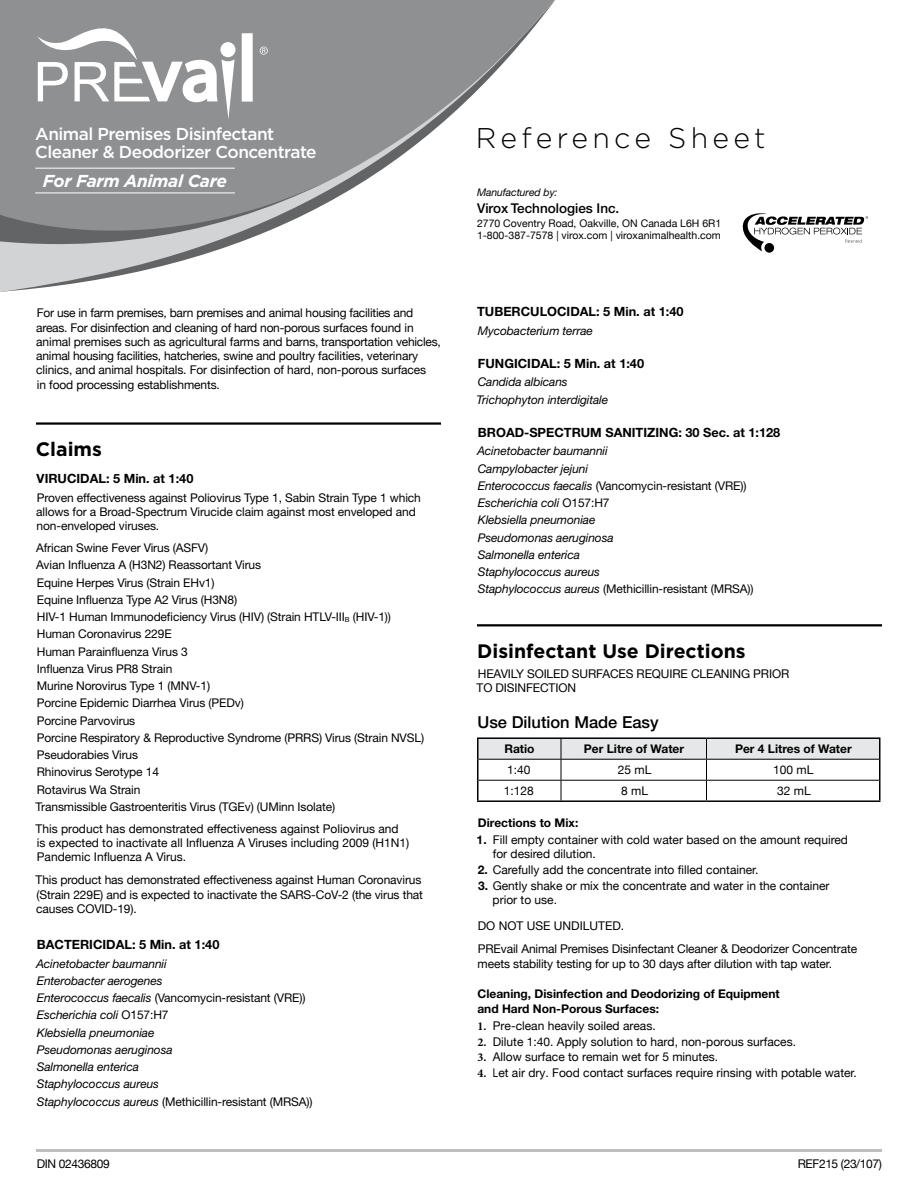
<style>
.page{position:relative;width:918px;height:1188px;background:#fff}
.page>*{position:absolute;margin:0;border:0;box-sizing:border-box;transform-origin:0 0}
.t1{font:300 28.5px "Gotham";letter-spacing:.15em;color:#000}
.t2{font:700 19.5px "Gotham";color:#000}
.t3{font:500 17.25px/18px "Gotham";letter-spacing:-.03em;color:#fff}
.t4{font:italic 700 17.25px "Gotham";letter-spacing:-.02em;color:#fff}
.t5{font:500 16.5px "Helvetica Neue";color:#000}
.t6{font:500 13.5px "Helvetica Neue";color:#000}
.t7{font:700 12.75px "Helvetica Neue";color:#000}
.t8{font:12px/14.2px "Helvetica Neue";letter-spacing:-.01em;color:#000}
.t9{font:12px/17.2px "Helvetica Neue";letter-spacing:-.01em;color:#000}
.t10{font:italic 12px/17.2px "Helvetica Neue";letter-spacing:-.01em;color:#000}
.t11{font:700 12px/14.2px "Helvetica Neue";color:#000}
.t12{font:12px "Helvetica Neue";letter-spacing:-.03em;color:#000}
.t13{font:10.5px/12px "Helvetica Neue";color:#000}
.t14{font:italic 10.5px "Helvetica Neue";letter-spacing:-.01em;color:#000}
.s1{font-style:normal}
.s2{font-weight:700}
.s3{font-family:"Minion Pro";font-weight:700}
.s4{font-family:"Arial Narrow"}
</style>
<div class="page">
<hr style="left:36px;top:1149px;width:846px;height:3px;background:#bcbec0">
<svg style="left:0;top:1px;width:554px;height:291px;fill:#8e9092"></svg>
<hr style="left:35px;top:168px;width:200px;height:1px;background:#fff">
<hr style="left:35px;top:193px;width:200px;height:1px;background:#fff">
<hr style="left:36px;top:422px;width:405px;height:3px;background:#000">
<hr style="left:477px;top:624px;width:405px;height:2px;background:#000">
<hr style="left:477px;top:737px;width:84px;height:2px;background:#000">
<hr style="left:561px;top:737px;width:145px;height:2px;background:#000">
<hr style="left:706px;top:737px;width:174px;height:2px;background:#000">
<hr style="left:477px;top:800px;width:84px;height:2px;background:#000">
<hr style="left:561px;top:800px;width:145px;height:2px;background:#000">
<hr style="left:706px;top:800px;width:174px;height:2px;background:#000">
<svg style="left:477px;top:738px;width:403px;height:62px"></svg>
<svg style="left:242px;top:33px;width:11px;height:69px"></svg>
<svg style="left:37px;top:28px;width:198px;height:91px"></svg>
<svg style="left:260px;top:47px;width:8px;height:8px"></svg>
<svg style="left:742px;top:213px;width:126px;height:38px"></svg>
<h3 class="t3" style="left:35px;top:125px;width:283px">Animal Premises Disinfectant<br>Cleaner &amp; Deodorizer Concentrate</h3>
<h3 class="t4" style="left:43px;top:169px;width:186px">For Farm Animal Care</h3>
<p class="t8" style="left:36px;top:307px;width:406px">For use in farm premises, barn premises and animal housing facilities and areas. For disinfection and cleaning of hard non-porous surfaces found in animal premises such as agricultural farms and barns, transportation vehicles, animal housing facilities, hatcheries, swine and poultry facilities, veterinary clinics, and animal hospitals. For disinfection of hard, non-porous surfaces<br>in food processing establishments.</p>
<h2 class="t2" style="left:36px;top:436px;width:68px">Claims</h2>
<p class="t7" style="left:37px;top:471px;width:158px">VIRUCIDAL: 5 Min. at 1:40</p>
<p class="t9" style="left:36px;top:490px;width:386px;line-height:14.2px">Proven effectiveness against Poliovirus Type 1, Sabin Strain Type 1 which allows for a Broad-Spectrum Virucide claim against most enveloped and non-enveloped viruses.</p>
<p class="t9" style="left:36px;top:539px;width:390px">African Swine Fever Virus (ASFV)<br>Avian Influenza A (H3N2) Reassortant Virus<br>Equine Herpes Virus (Strain EHv1)<br>Equine Influenza Type A2 Virus (H3N8)<br>HIV-1 Human Immunodeficiency Virus (HIV) (Strain HTLV-III<sub>B</sub> (HIV-1))<br>Human Coronavirus 229E<br>Human Parainfluenza Virus 3<br>Influenza Virus PR8 Strain<br>Murine Norovirus Type 1 (MNV-1)<br>Porcine Epidemic Diarrhea Virus (PEDv)<br>Porcine Parvovirus<br>Porcine Respiratory &amp; Reproductive Syndrome (PRRS) Virus (Strain NVSL)<br>Pseudorabies Virus<br>Rhinovirus Serotype 14<br>Rotavirus Wa Strain<br>Transmissible Gastroenteritis Virus (TGEv) (UMinn Isolate)</p>
<p class="t8" style="left:36px;top:822px;width:375px">This product has demonstrated effectiveness against Poliovirus and is expected to inactivate all Influenza A Viruses including 2009 (H1N1)<br>Pandemic Influenza A Virus.</p>
<p class="t8" style="left:36px;top:874px;width:389px">This product has demonstrated effectiveness against Human Coronavirus (Strain 229E) and is expected to inactivate the SARS-CoV-2 (the virus that causes COVID-19).</p>
<p class="t7" style="left:37px;top:936px;width:184px">BACTERICIDAL: 5 Min. at 1:40</p>
<p class="t10" style="left:36px;top:955px;width:278px">Acinetobacter baumannii<br>Enterobacter aerogenes<br>Enterococcus faecalis <span class="s1">(Vancomycin-resistant (VRE))<br></span>Escherichia coli <span class="s1">O157:H7<br></span>Klebsiella pneumoniae<br>Pseudomonas aeruginosa<br>Salmonella enterica<br>Staphylococcus aureus<br>Staphylococcus aureus <span class="s1">(Methicillin-resistant (MRSA))</span></p>
<h1 class="t1" style="left:476px;top:120px;width:291px">Reference Sheet</h1>
<p class="t14" style="left:477px;top:186px;width:82px">Manufactured by:</p>
<p class="t6" style="left:477px;top:200px;width:144px">Virox Technologies Inc.</p>
<p class="t13" style="left:477px;top:217px;width:246px">2770 Coventry Road, Oakville, ON Canada L6H 6R1<br>1-800-387-7578 | virox.com | viroxanimalhealth.com</p>
<p class="t7" style="left:477px;top:304px;width:208px">TUBERCULOCIDAL: 5 Min. at 1:40</p>
<p class="t10" style="left:478px;top:322px;width:117px">Mycobacterium terrae</p>
<p class="t7" style="left:478px;top:355px;width:168px">FUNGICIDAL: 5 Min. at 1:40</p>
<p class="t10" style="left:477px;top:373px;width:133px">Candida albicans<br>Trichophyton interdigitale</p>
<p class="t7" style="left:478px;top:424px;width:304px">BROAD-SPECTRUM SANITIZING: 30 Sec. at 1:128</p>
<p class="t10" style="left:477px;top:442px;width:278px">Acinetobacter baumannii<br>Campylobacter jejuni<br>Enterococcus faecalis <span class="s1">(Vancomycin-resistant (VRE))<br></span>Escherichia coli <span class="s1">O157:H7<br></span>Klebsiella pneumoniae<br>Pseudomonas aeruginosa<br>Salmonella enterica<br>Staphylococcus aureus<br>Staphylococcus aureus <span class="s1">(Methicillin-resistant (MRSA))</span></p>
<h2 class="t2" style="left:477px;top:638px;width:270px">Disinfectant Use Directions</h2>
<p class="t8" style="left:477px;top:668px;width:314px">HEAVILY SOILED SURFACES REQUIRE CLEANING PRIOR<br>TO DISINFECTION</p>
<h3 class="t5" style="left:477px;top:713px;width:183px">Use Dilution Made Easy</h3>
<p class="t11" style="left:504px;top:742px;width:32px">Ratio</p>
<p class="t11" style="left:584px;top:742px;width:102px">Per Litre of Water</p>
<p class="t11" style="left:735px;top:742px;width:118px">Per 4 Litres of Water</p>
<p class="t8" style="left:507px;top:763px;width:25px">1:40</p>
<p class="t8" style="left:618px;top:763px;width:35px">25 mL</p>
<p class="t8" style="left:773px;top:763px;width:42px">100 mL</p>
<p class="t8" style="left:504px;top:784px;width:32px">1:128</p>
<p class="t8" style="left:621px;top:784px;width:28px">8 mL</p>
<p class="t8" style="left:777px;top:784px;width:35px">32 mL</p>
<p class="t11" style="left:478px;top:815px;width:102px">Directions to Mix:</p>
<p class="t8" style="left:493px;top:833px;width:357px;text-indent:-16px"><span class="s2">1.</span> Fill empty container with cold water based on the amount required for desired dilution.</p>
<p class="t8" style="left:478px;top:863px;width:282px"><span class="s2">2.</span> Carefully add the concentrate into filled container.</p>
<p class="t8" style="left:493px;top:879px;width:339px;text-indent:-15px"><span class="s2">3.</span> Gently shake or mix the concentrate and water in the container prior to use.</p>
<p class="t8" style="left:478px;top:915px;width:381px;line-height:23.2px">DO NOT USE UNDILUTED.<br>PREvail Animal Premises Disinfectant Cleaner &amp; Deodorizer Concentrate</p>
<p class="t8" style="left:478px;top:957px;width:356px">meets stability testing for up to 30 days after dilution with tap water.</p>
<p class="t11" style="left:477px;top:987px;width:304px">Cleaning, Disinfection and Deodorizing of Equipment and Hard Non-Porous Surfaces:</p>
<p class="t8" style="left:478px;top:1019px;width:180px"><span class="s3">1.</span> Pre-clean heavily soiled areas.</p>
<p class="t8" style="left:478px;top:1035px;width:320px"><span class="s3">2.</span> Dilute 1:40. Apply solution to hard, non-porous surfaces.</p>
<p class="t8" style="left:478px;top:1051px;width:242px"><span class="s3">3.</span> Allow surface to remain wet for 5 minutes.</p>
<p class="t8" style="left:478px;top:1066px;width:381px"><span class="s3">4.</span> <span class="s4">L</span>et air dry. Food contact surfaces require rinsing with potable water.</p>
<p class="t12" style="left:37px;top:1155px;width:74px">DIN 02436809</p>
<p class="t12" style="left:798px;top:1155px;width:86px">REF215 (23/107)</p>
</div>
